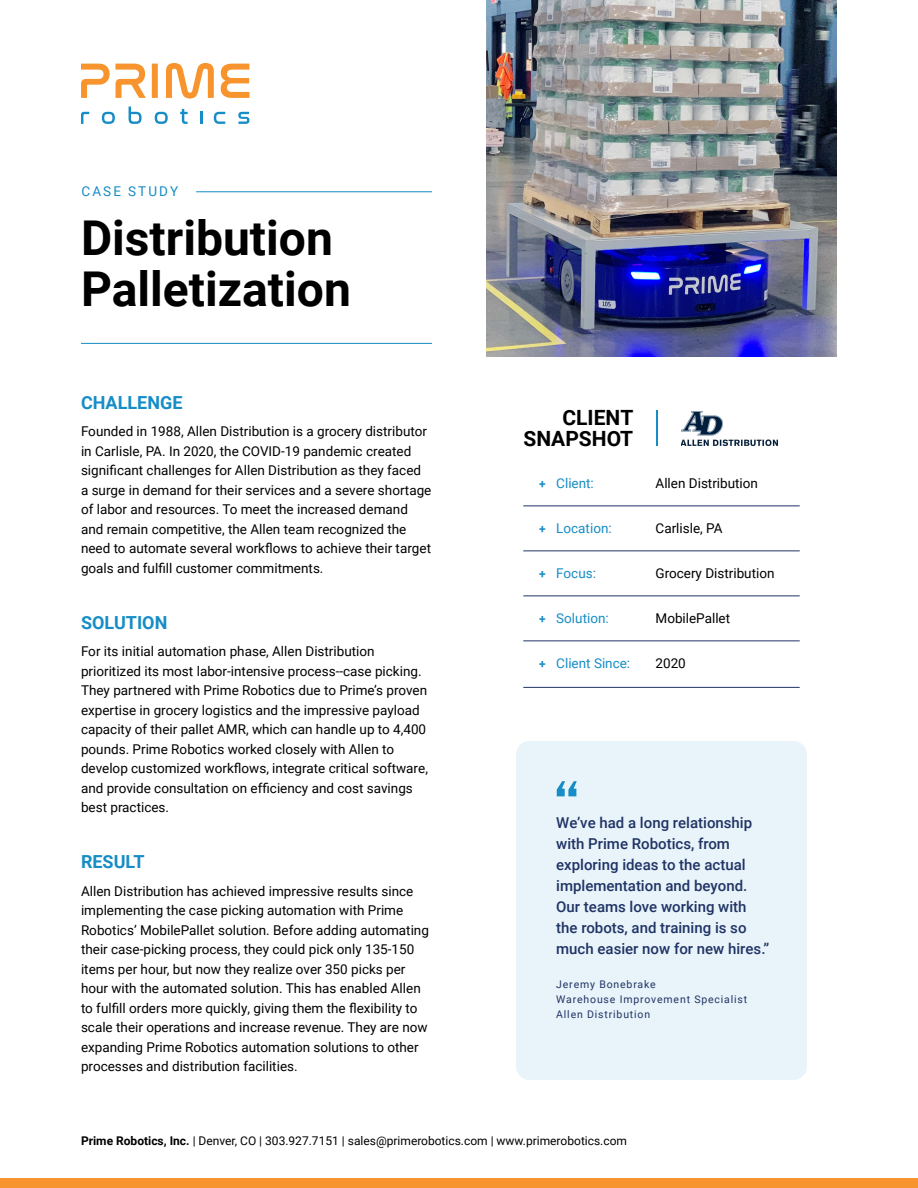
<style>
.page{position:relative;width:918px;height:1188px;background:#fff}
.page>*{position:absolute;margin:0;border:0;box-sizing:border-box;transform-origin:0 0}
.t1{font:700 54px "Public Sans";color:#168dc6}
.t2{font:700 48px/51px "Roboto";color:#000}
.t3{font:700 21px/21px "Roboto";color:#000;text-align:right}
.t4{font:700 18px "Roboto";color:#168dc6}
.t5{font:500 15px/21px "Roboto";color:#203365}
.t6{font:13.5px/19.5px "Roboto";color:#000}
.t7{font:13.5px "Roboto";color:#168dc6}
.t8{font:13.5px "Roboto";letter-spacing:.155em;color:#168dc6}
.t9{font:12px "Roboto";color:#000}
.t10{font:700 12px "Roboto";color:#168dc6}
.t11{font:10.5px "Roboto";letter-spacing:.08em;color:#203365}
.s1{font-weight:700}
</style>
<div class="page">
<svg style="left:81px;top:63px;width:168px;height:36px"></svg>
<svg style="left:238px;top:112px;width:11px;height:12px"></svg>
<svg style="left:214px;top:112px;width:11px;height:12px"></svg>
<svg style="left:201px;top:112px;width:2px;height:12px"></svg>
<svg style="left:180px;top:109px;width:8px;height:15px"></svg>
<svg style="left:155px;top:112px;width:13px;height:12px"></svg>
<svg style="left:129px;top:107px;width:13px;height:17px"></svg>
<svg style="left:102px;top:112px;width:13px;height:12px"></svg>
<svg style="left:81px;top:112px;width:8px;height:12px"></svg>
<hr style="left:196px;top:191px;width:236px;height:1px;background:#168dc6">
<img style="left:486px;top:0;width:351px;height:356px">
<div style="left:516px;top:741px;width:291px;height:339px;background:#e8f4f9;border-radius:14px"></div>
<div style="left:0;top:1178px;width:918px;height:10px;background:#f7942d"></div>
<hr style="left:523px;top:506px;width:277px;height:1px;background:#203365">
<hr style="left:523px;top:551px;width:277px;height:1px;background:#203365">
<hr style="left:523px;top:596px;width:277px;height:1px;background:#203365">
<hr style="left:523px;top:641px;width:277px;height:1px;background:#203365">
<hr style="left:523px;top:687px;width:277px;height:1px;background:#203365">
<img style="left:681px;top:411px;width:97px;height:35px">
<hr style="left:656px;top:410px;width:2px;height:36px;background:#168dc6">
<hr style="left:81px;top:343px;width:351px;height:1px;background:#168dc6">
<p class="t8" style="left:82px;top:182px;width:98px">CASE STUDY</p>
<p class="t2" style="left:81px;top:211px;width:271px">Distribution<br>Palletization</p>
<p class="t4" style="left:81px;top:390px;width:103px">CHALLENGE</p>
<p class="t6" style="left:81px;top:421px;width:352px">Founded in 1988, Allen Distribution is a grocery distributor in Carlisle, PA. In 2020, the COVID-19 pandemic created significant challenges for Allen Distribution as they faced a surge in demand for their services and a severe shortage of labor and resources. To meet the increased demand and remain competitive, the Allen team recognized the need to automate several workflows to achieve their target goals and fulfill customer commitments.</p>
<p class="t4" style="left:81px;top:610px;width:88px">SOLUTION</p>
<p class="t6" style="left:81px;top:641px;width:348px">For its initial automation phase, Allen Distribution prioritized its most labor-intensive process--case picking.<br>They partnered with Prime Robotics due to Prime’s proven expertise in grocery logistics and the impressive payload capacity of their pallet AMR, which can handle up to 4,400 pounds. Prime Robotics worked closely with Allen to develop customized workflows, integrate critical software, and provide consultation on efficiency and cost savings best practices.</p>
<p class="t4" style="left:81px;top:849px;width:65px">RESULT</p>
<p class="t6" style="left:81px;top:880px;width:350px">Allen Distribution has achieved impressive results since implementing the case picking automation with Prime Robotics’ MobilePallet solution. Before adding automating their case-picking process, they could pick only 135-150 items per hour, but now they realize over 350 picks per hour with the automated solution. This has enabled Allen to fulfill orders more quickly, giving them the flexibility to scale their operations and increase revenue. They are now expanding Prime Robotics automation solutions to other processes and distribution facilities.</p>
<p class="t3" style="left:524px;top:406px;width:111px">CLIENT<br>SNAPSHOT</p>
<p class="t7" style="left:556px;top:474px;width:39px">Client:</p>
<p class="t7" style="left:556px;top:519px;width:57px">Location:</p>
<p class="t7" style="left:556px;top:564px;width:41px">Focus:</p>
<p class="t7" style="left:556px;top:609px;width:54px">Solution:</p>
<p class="t10" style="left:539px;top:655px;width:8px">+</p>
<p class="t7" style="left:556px;top:654px;width:75px">Client Since:</p>
<p class="t10" style="left:539px;top:475px;width:8px">+</p>
<p class="t10" style="left:539px;top:520px;width:8px">+</p>
<p class="t10" style="left:539px;top:565px;width:8px">+</p>
<p class="t10" style="left:539px;top:610px;width:8px">+</p>
<p class="t6" style="left:656px;top:473px;width:104px">Allen Distribution</p>
<p class="t6" style="left:656px;top:518px;width:69px">Carlisle, PA</p>
<p class="t6" style="left:656px;top:563px;width:121px">Grocery Distribution</p>
<p class="t6" style="left:656px;top:608px;width:76px">MobilePallet</p>
<p class="t6" style="left:656px;top:653px;width:32px">2020</p>
<p class="t1" style="left:555px;top:765px;width:27px">“</p>
<p class="t5" style="left:556px;top:812px;width:215px">We’ve had a long relationship with Prime Robotics, from exploring ideas to the actual implementation and beyond.<br>Our teams love working with the robots, and training is so much easier now for new hires.”</p>
<p class="t11" style="left:556px;top:977px;width:101px">Jeremy Bonebrake</p>
<p class="t11" style="left:556px;top:992px;width:193px">Warehouse Improvement Specialist</p>
<p class="t11" style="left:556px;top:1007px;width:96px">Allen Distribution</p>
<p class="t9" style="left:81px;top:1132px;width:548px"><span class="s1">Prime Robotics, Inc.</span> | Denver, CO | 303.927.7151 | sales@primerobotics.com | www.primerobotics.com</p>
</div>
